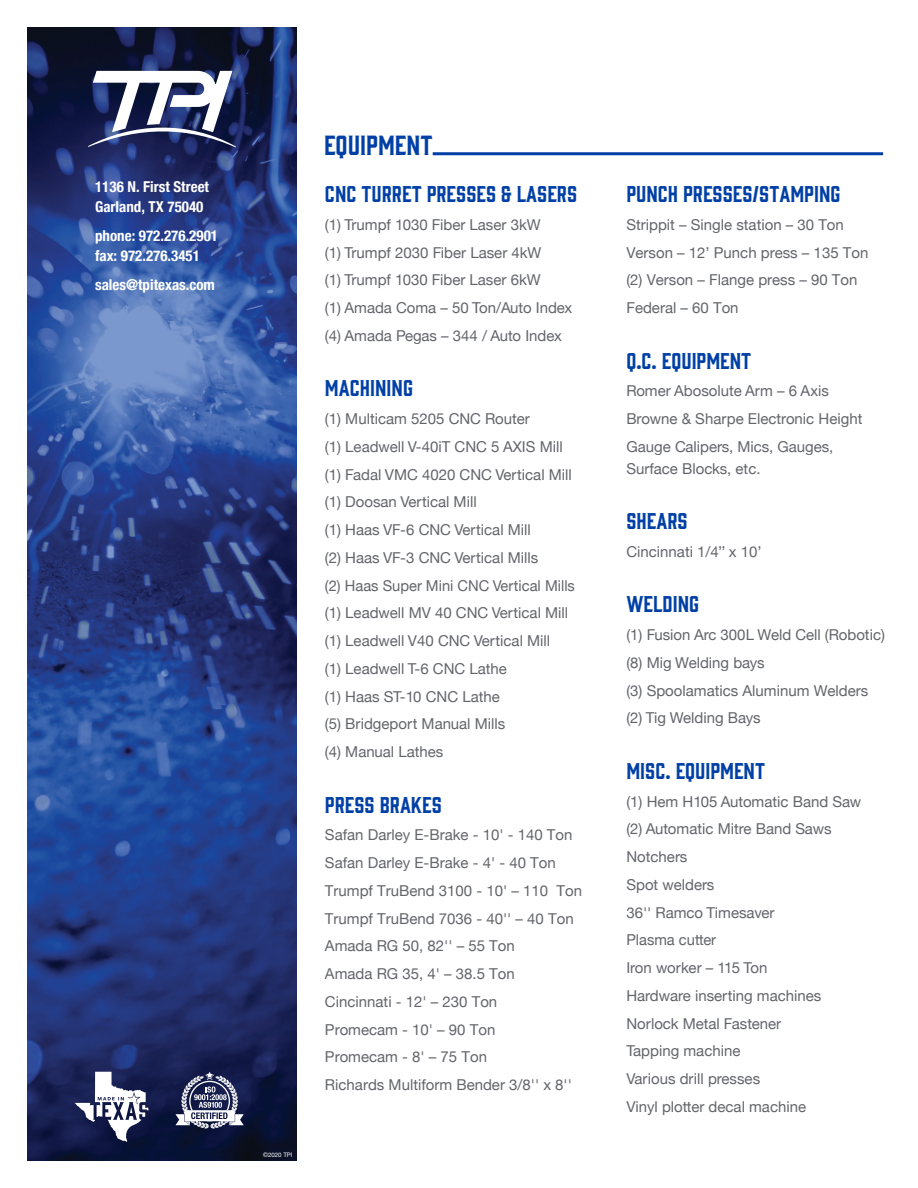
<style>
.page{position:relative;width:918px;height:1188px;background:#fff}
.page>*{position:absolute;margin:0;border:0;box-sizing:border-box;transform-origin:0 0}
.t1{font:25.5px "Gin";color:#0040a6}
.t2{font:21px "Gin";color:#0040a6}
.t3{font:15px/27.8px "Helvetica Neue";color:#63656a}
.t4{font:700 condensed 15px/20.1px "Helvetica Neue";color:#fff}
.t5{font:6.15px "Helvetica Neue";color:#fff}
</style>
<div class="page">
<img style="left:27px;top:27px;width:270px;height:1134px">
<svg style="left:176px;top:1072px;width:68px;height:57px;background:#656a87"></svg>
<hr style="left:433px;top:152px;width:450px;height:3px;background:#0040a6">
<svg style="left:75px;top:1072px;width:73px;height:70px"></svg>
<svg style="left:88px;top:71px;width:148px;height:76px"></svg>
<p class="t4" style="left:95px;top:175px;width:116px">1136 N. First Street<br>Garland, TX 75040</p>
<p class="t4" style="left:95px;top:224px;width:125px">phone: 972.276.2901 fax: 972.276.3451</p>
<p class="t4" style="left:95px;top:274px;width:121px">sales@tpitexas.com</p>
<p class="t5" style="left:263px;top:1150px;width:31px">©2020 TPI</p>
<h1 class="t1" style="left:324px;top:128px;width:110px">EQUIPMENT</h1>
<h2 class="t2" style="left:325px;top:180px;width:254px">CNC TURRET PRESSES &amp; LASERS</h2>
<p class="t3" style="left:325px;top:212px;width:249px">(1) Trumpf 1030 Fiber Laser 3kW<br>(1) Trumpf 2030 Fiber Laser 4kW<br>(1) Trumpf 1030 Fiber Laser 6kW<br>(1) Amada Coma – 50 Ton/Auto Index (4) Amada Pegas – 344 / Auto Index</p>
<h2 class="t2" style="left:325px;top:374px;width:90px">MACHINING</h2>
<p class="t3" style="left:325px;top:406px;width:251px">(1) Multicam 5205 CNC Router<br>(1) Leadwell V-40iT CNC 5 AXIS Mill (1) Fadal VMC 4020 CNC Vertical Mill (1) Doosan Vertical Mill<br>(1) Haas VF-6 CNC Vertical Mill<br>(2) Haas VF-3 CNC Vertical Mills<br>(2) Haas Super Mini CNC Vertical Mills (1) Leadwell MV 40 CNC Vertical Mill (1) Leadwell V40 CNC Vertical Mill<br>(1) Leadwell T-6 CNC Lathe<br>(1) Haas ST-10 CNC Lathe<br>(5) Bridgeport Manual Mills<br>(4) Manual Lathes</p>
<h2 class="t2" style="left:325px;top:790px;width:119px">PRESS BRAKES</h2>
<p class="t3" style="left:325px;top:822px;width:259px">Safan Darley E-Brake - 10' - 140 Ton<br>Safan Darley E-Brake - 4' - 40 Ton<br>Trumpf TruBend 3100 - 10' – 110 Ton<br>Trumpf TruBend 7036 - 40'' – 40 Ton<br>Amada RG 50, 82'' – 55 Ton<br>Amada RG 35, 4' – 38.5 Ton<br>Cincinnati - 12' – 230 Ton<br>Promecam - 10' – 90 Ton<br>Promecam - 8' – 75 Ton<br>Richards Multiform Bender 3/8'' x 8''</p>
<h2 class="t2" style="left:626px;top:180px;width:216px">PUNCH PRESSES/STAMPING</h2>
<p class="t3" style="left:626px;top:212px;width:244px">Strippit – Single station – 30 Ton<br>Verson – 12’ Punch press – 135 Ton (2) Verson – Flange press – 90 Ton<br>Federal – 60 Ton</p>
<h2 class="t2" style="left:626px;top:346px;width:126px">Q.C. EQUIPMENT</h2>
<p class="t3" style="left:626px;top:378px;width:238px">Romer Abosolute Arm – 6 Axis<br>Browne &amp; Sharpe Electronic Height<br>Gauge Calipers, Mics, Gauges,</p>
<p class="t3" style="left:626px;top:455px;width:136px">Surface Blocks, etc.</p>
<h2 class="t2" style="left:626px;top:507px;width:63px">SHEARS</h2>
<p class="t3" style="left:626px;top:539px;width:137px">Cincinnati 1/4’’ x 10’</p>
<h2 class="t2" style="left:626px;top:590px;width:74px">WELDING</h2>
<p class="t3" style="left:626px;top:622px;width:260px">(1) Fusion Arc 300L Weld Cell (Robotic) (8) Mig Welding bays<br>(3) Spoolamatics Aluminum Welders (2) Tig Welding Bays</p>
<h2 class="t2" style="left:626px;top:756px;width:140px">MISC. EQUIPMENT</h2>
<p class="t3" style="left:626px;top:788px;width:236px">(1) Hem H105 Automatic Band Saw (2) Automatic Mitre Band Saws<br>Notchers<br>Spot welders<br>36'' Ramco Timesaver<br>Plasma cutter<br>Iron worker – 115 Ton<br>Hardware inserting machines<br>Norlock Metal Fastener<br>Tapping machine<br>Various drill presses<br>Vinyl plotter decal machine</p>
</div>
